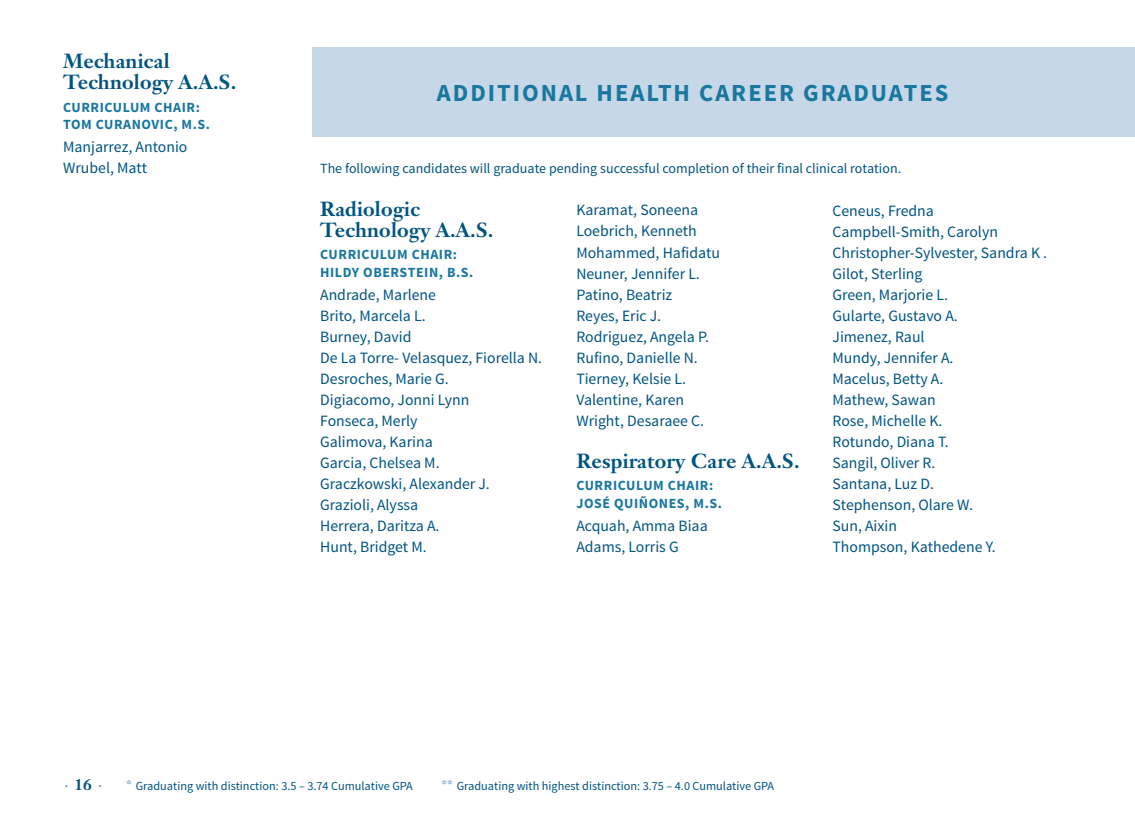
<style>
.page{position:relative;width:1135px;height:820px;background:#fff}
.page>*{position:absolute;margin:0;border:0;box-sizing:border-box;transform-origin:0 0}
.t1{font:700 24.5px "Source Sans Pro";letter-spacing:.08em;color:#1a77a0}
.t2{font:700 20.12px/21px "Janson Text LT Std";letter-spacing:.01em;color:#005480}
.t3{font:15.75px/21px "Source Sans Pro";color:#005480}
.t4{font:700 14px/17.5px "Source Sans Pro";letter-spacing:.04em;color:#1a77a0}
.t5{font:14px "Source Sans Pro";color:#005480}
.t6{font:12.25px "Source Sans Pro";color:#005480}
.t7{font:600 10.5px "Lucida Sans";color:#7aa5c4}
.s1{font-family:"Janson Text LT Std";font-weight:700;font-size:15.75px;color:#005480}
.s2{font-family:"Lucida Sans";font-weight:600;color:#7aa5c4}
</style>
<div class="page">
<div style="left:312px;top:47px;width:822px;height:90px;background:#c6d8e7"></div>
<p class="t2" style="left:63px;top:51px;width:175px">Mechanical<br>Technology A.A.S.</p>
<p class="t4" style="left:63px;top:99px;width:148px">CURRICULUM CHAIR:<br>TOM CURANOVIC, M.S.</p>
<p class="t3" style="left:63px;top:137px;width:126px">Manjarrez, Antonio<br>Wrubel, Matt</p>
<h1 class="t1" style="left:437px;top:77px;width:513px">ADDITIONAL HEALTH CAREER GRADUATES</h1>
<p class="t5" style="left:320px;top:160px;width:582px">The following candidates will graduate pending successful completion of their final clinical rotation.</p>
<p class="t2" style="left:320px;top:198px;width:175px">Radiologic<br>Technology A.A.S.</p>
<p class="t4" style="left:320px;top:246px;width:155px">CURRICULUM CHAIR:<br>HILDY OBERSTEIN, B.S.</p>
<p class="t3" style="left:320px;top:284px;width:223px">Andrade, Marlene<br>Brito, Marcela L.<br>Burney, David<br>De La Torre- Velasquez, Fiorella N.<br>Desroches, Marie G.<br>Digiacomo, Jonni Lynn<br>Fonseca, Merly<br>Galimova, Karina<br>Garcia, Chelsea M.<br>Graczkowski, Alexander J.<br>Grazioli, Alyssa<br>Herrera, Daritza A.<br>Hunt, Bridget M.</p>
<p class="t3" style="left:576px;top:200px;width:145px">Karamat, Soneena<br>Loebrich, Kenneth<br>Mohammed, Hafidatu<br>Neuner, Jennifer L.<br>Patino, Beatriz<br>Reyes, Eric J.<br>Rodriguez, Angela P.<br>Rufino, Danielle N.<br>Tierney, Kelsie L.<br>Valentine, Karen<br>Wright, Desaraee C.</p>
<p class="t2" style="left:576px;top:450px;width:225px">Respiratory Care A.A.S.</p>
<p class="t4" style="left:576px;top:477px;width:147px">CURRICULUM CHAIR:<br>JOSÉ QUIÑONES, M.S.</p>
<p class="t3" style="left:576px;top:515px;width:133px">Acquah, Amma Biaa<br>Adams, Lorris G</p>
<p class="t3" style="left:832px;top:200px;width:216px">Ceneus, Fredna<br>Campbell-Smith, Carolyn<br>Christopher-Sylvester, Sandra K .<br>Gilot, Sterling<br>Green, Marjorie L.<br>Gularte, Gustavo A.<br>Jimenez, Raul<br>Mundy, Jennifer A.<br>Macelus, Betty A.<br>Mathew, Sawan<br>Rose, Michelle K.<br>Rotundo, Diana T.<br>Sangil, Oliver R.<br>Santana, Luz D.<br>Stephenson, Olare W.<br>Sun, Aixin<br>Thompson, Kathedene Y.</p>
<p class="t7" style="left:63px;top:778px;width:42px">•<span class="s1">16</span>•</p>
<p class="t6" style="left:126px;top:778px;width:288px"><span class="s2">*</span> Graduating with distinction: 3.5 – 3.74 Cumulative GPA</p>
<p class="t6" style="left:441px;top:778px;width:334px"><span class="s2">**</span> Graduating with highest distinction: 3.75 – 4.0 Cumulative GPA</p>
</div>
